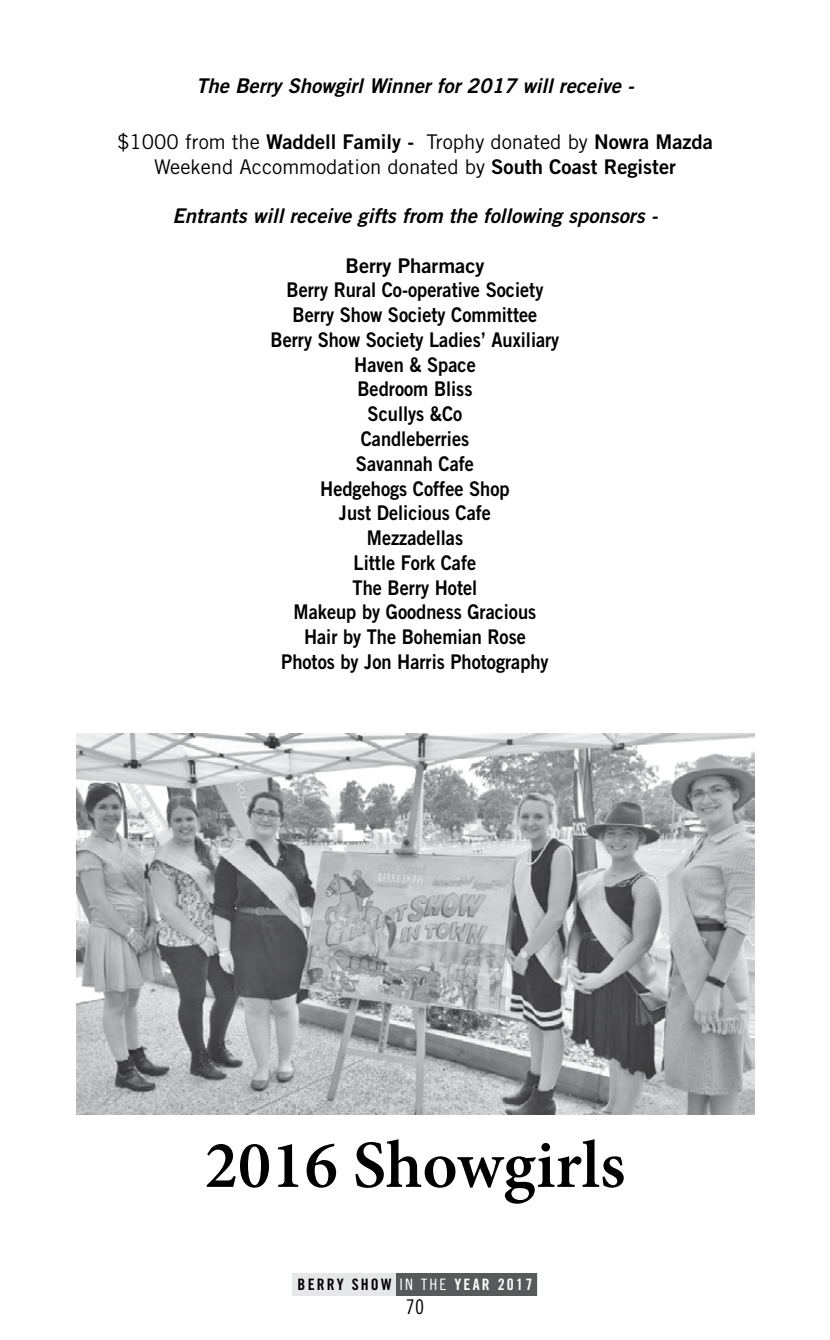
<style>
.page{position:relative;width:830px;height:1340px;background:#fff}
.page>*{position:absolute;margin:0;border:0;box-sizing:border-box;transform-origin:0 0}
.t1{font:600 67.5px "Minion Pro";color:#000}
.t2{font:20.25px/24.8px "Trade Gothic Bold Two";color:#000;text-align:center}
.t3{font:20.25px/24.8px "Trade Gothic";color:#000;text-align:center}
.t4{font:italic 20.25px "Trade Gothic Bold Two";color:#000}
.t5{font:20.25px "Trade Gothic Cond Eighteen";color:#000}
.t6{font:15.75px "Trade Gothic Bold Cond Twenty";letter-spacing:.14em;color:#000}
.s1{font-family:"Trade Gothic Bold Two"}
.s2{font-family:"Trade Gothic Cond Eighteen";color:#fff}
.s3{color:#fff}
</style>
<div class="page">
<div style="left:292px;top:1272px;width:245px;height:23px;background:#e6e7e8"></div>
<div style="left:396px;top:1272px;width:141px;height:23px;background:#58595b"></div>
<img style="left:77px;top:734px;width:676px;height:380px">
<p class="t4" style="left:196px;top:73px;width:439px">The Berry Showgirl Winner for 2017 will receive -</p>
<p class="t3" style="left:117px;top:129px;width:597px">$1000 from the <span class="s1">Waddell Family -</span> Trophy donated by <span class="s1">Nowra Mazda<br></span>Weekend Accommodation donated by <span class="s1">South Coast Register</span></p>
<p class="t4" style="left:172px;top:203px;width:486px">Entrants will receive gifts from the following sponsors -</p>
<p class="t2" style="left:270px;top:253px;width:290px">Berry Pharmacy<br>Berry Rural Co-operative Society<br>Berry Show Society Committee<br>Berry Show Society Ladies’ Auxiliary<br>Haven &amp; Space<br>Bedroom Bliss<br>Scullys &amp;Co<br>Candleberries<br>Savannah Cafe<br>Hedgehogs Coffee Shop<br>Just Delicious Cafe<br>Mezzadellas<br>Little Fork Cafe<br>The Berry Hotel<br>Makeup by Goodness Gracious<br>Hair by The Bohemian Rose<br>Photos by Jon Harris Photography</p>
<h1 class="t1" style="left:204px;top:1118px;width:422px">2016 Showgirls</h1>
<p class="t6" style="left:297px;top:1274px;width:236px">BERRY SHOW <span class="s2">IN THE</span> <span class="s3">YEAR 2017</span></p>
<p class="t5" style="left:406px;top:1295px;width:19px">70</p>
</div>
